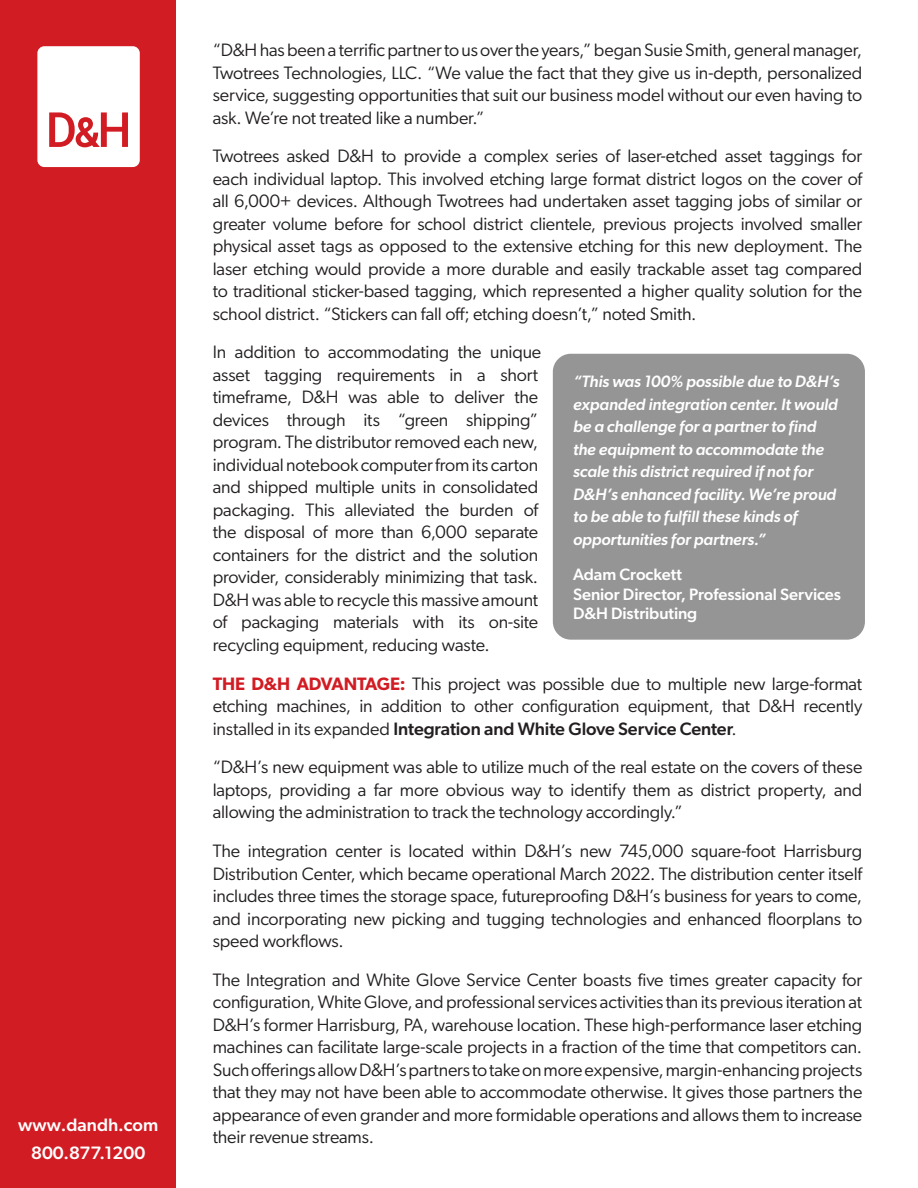
<style>
.page{position:relative;width:918px;height:1188px;background:#fff}
.page>*{position:absolute;margin:0;border:0;box-sizing:border-box;transform-origin:0 0}
.t1{font:18px/22.5px "Gibson";letter-spacing:-.01em;color:#231f20;text-align:justify}
.t2{font:500 18px/27.8px "Gibson";color:#fff;text-align:center}
.t3{font:italic 500 16.5px/22.5px "Gibson";letter-spacing:-.005em;color:#fff}
.t4{font:500 16.5px/19.5px "Gibson";letter-spacing:-.005em;color:#fff}
.s1{font-weight:600;color:#d21c23}
.s2{font-weight:500}
</style>
<div class="page">
<div style="left:0;top:0;width:176px;height:1188px;background:#d21c23"></div>
<svg style="left:37px;top:46px;width:103px;height:121px;background:#f9e3e4"></svg>
<div style="left:553px;top:354px;width:312px;height:286px;background:#969595;border-radius:18px"></div>
<p class="t2" style="left:18px;top:1110px;width:142px">www.dandh.com<br>800.877.1200</p>
<p class="t1" style="left:213px;top:38px;width:651px">“D&amp;H has been a terrific partner to us over the years,” began Susie Smith, general manager, Twotrees Technologies, LLC. “We value the fact that they give us in-depth, personalized service, suggesting opportunities that suit our business model without our even having to ask. We’re not treated like a number.”</p>
<p class="t1" style="left:213px;top:145px;width:651px">Twotrees asked D&amp;H to provide a complex series of laser-etched asset taggings for each individual laptop. This involved etching large format district logos on the cover of all 6,000+ devices. Although Twotrees had undertaken asset tagging jobs of similar or greater volume before for school district clientele, previous projects involved smaller physical asset tags as opposed to the extensive etching for this new deployment. The laser etching would provide a more durable and easily trackable asset tag compared to traditional sticker-based tagging, which represented a higher quality solution for the school district. “Stickers can fall off; etching doesn’t,” noted Smith.</p>
<p class="t1" style="left:213px;top:341px;width:330px;text-align:left">In addition to accommodating the unique asset tagging requirements in a short timeframe, D&amp;H was able to deliver the devices through its “green shipping” program. The distributor removed each new, individual notebook computer from its carton and shipped multiple units in consolidated packaging. This alleviated the burden of the disposal of more than 6,000 separate containers for the district and the solution provider, considerably minimizing that task.<br>D&amp;H was able to recycle this massive amount of packaging materials with its on-site recycling equipment, reducing waste.</p>
<p class="t1" style="left:213px;top:672px;width:651px"><span class="s1">THE D&amp;H ADVANTAGE:</span> This project was possible due to multiple new large-format etching machines, in addition to other configuration equipment, that D&amp;H recently installed in its expanded <span class="s2">Integration and White Glove Service Center</span>.</p>
<p class="t1" style="left:213px;top:756px;width:651px">“D&amp;H’s new equipment was able to utilize much of the real estate on the covers of these laptops, providing a far more obvious way to identify them as district property, and allowing the administration to track the technology accordingly.”</p>
<p class="t1" style="left:213px;top:839px;width:651px">The integration center is located within D&amp;H’s new 745,000 square-foot Harrisburg Distribution Center, which became operational March 2022. The distribution center itself includes three times the storage space, futureproofing D&amp;H’s business for years to come, and incorporating new picking and tugging technologies and enhanced floorplans to speed workflows.</p>
<p class="t1" style="left:213px;top:968px;width:651px">The Integration and White Glove Service Center boasts five times greater capacity for configuration, White Glove, and professional services activities than its previous iteration at D&amp;H’s former Harrisburg, PA, warehouse location. These high-performance laser etching machines can facilitate large-scale projects in a fraction of the time that competitors can.<br>Such offerings allow D&amp;H’s partners to take on more expensive, margin-enhancing projects that they may not have been able to accommodate otherwise. It gives those partners the appearance of even grander and more formidable operations and allows them to increase their revenue streams.</p>
<p class="t3" style="left:573px;top:370px;width:268px">“This was 100% possible due to D&amp;H’s expanded integration center. It would be a challenge for a partner to find the equipment to accommodate the scale this district required if not for D&amp;H’s enhanced facility. We’re proud to be able to fulfill these kinds of opportunities for partners.”</p>
<p class="t4" style="left:573px;top:565px;width:269px">Adam Crockett<br>Senior Director, Professional Services<br>D&amp;H Distributing</p>
</div>
